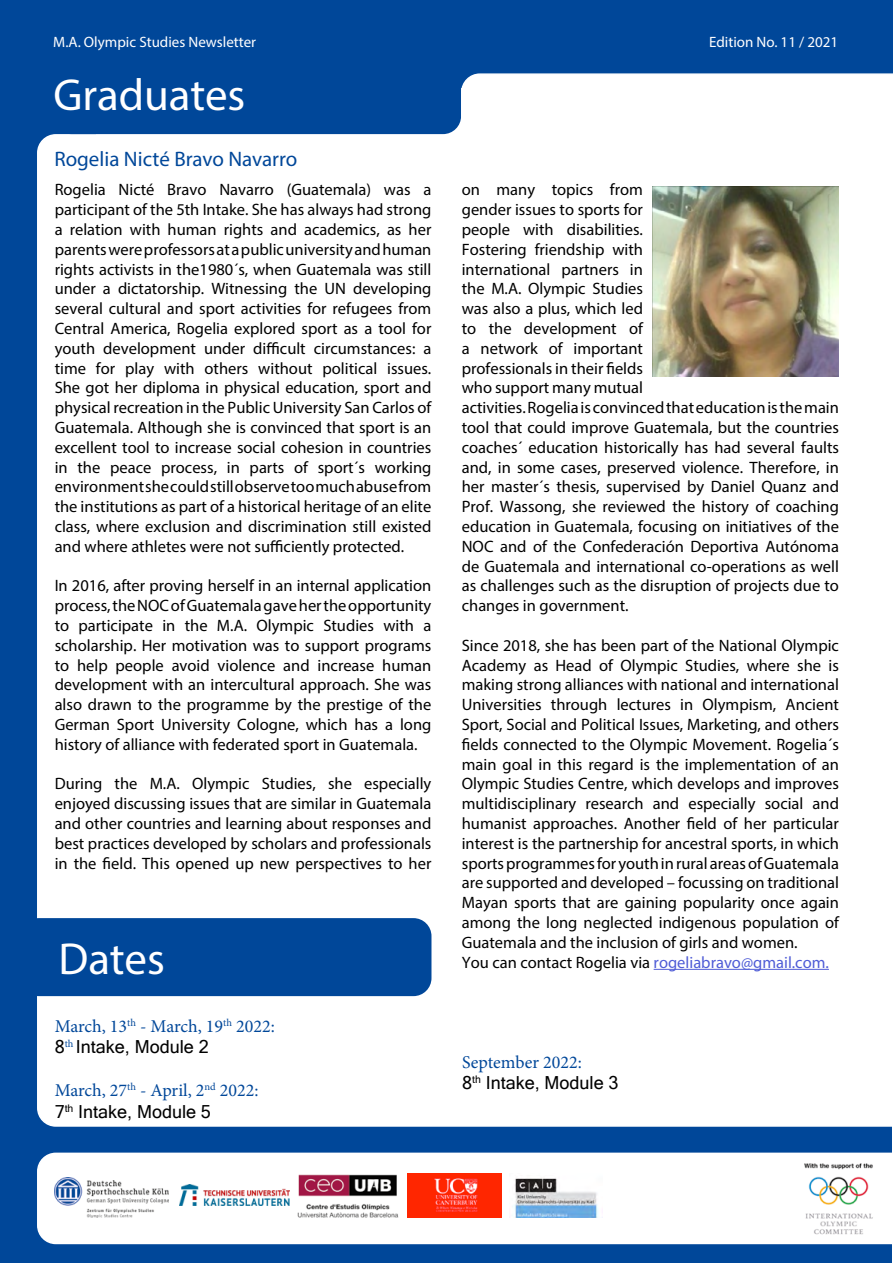
<style>
.page{position:relative;width:893px;height:1263px;background:#fff}
.page>*{position:absolute;margin:0;border:0;box-sizing:border-box;transform-origin:0 0}
.t1{font:45px "Myriad Pro";color:#fff}
.t2{font:21px "Myriad Pro";color:#004799}
.t3{font:18px "Minion Pro";color:#004799}
.t4{font:18px "Microsoft Sans Serif";color:#000}
.t5{font:16.5px/19.8px "Myriad Pro";color:#000;text-align:justify}
.t6{font:15px "Myriad Pro";color:#fff}
.s1{color:#4f5cd6}
</style>
<div class="page">
<div style="left:0;top:79px;width:95px;height:113px;background:#004799"></div>
<div style="left:0;top:0;width:892px;height:87px;background:#004799"></div>
<div style="left:0;top:141px;width:891px;height:1122px;background:#004799"></div>
<div style="left:37px;top:134px;width:855px;height:993px;background:#fff"></div>
<div style="left:37px;top:1152px;width:855px;height:92px;background:#fff"></div>
<div style="left:53px;top:51px;width:408px;height:83px;background:#004799;border-radius:18px"></div>
<img style="left:795px;top:1155px;width:86px;height:87px">
<svg style="left:461px;top:73px;width:432px;height:92px"></svg>
<img style="left:297px;top:1173px;width:103px;height:44px">
<img style="left:54px;top:1177px;width:115px;height:40px">
<img style="left:180px;top:1184px;width:109px;height:21px">
<img style="left:407px;top:1173px;width:95px;height:44px">
<img style="left:509px;top:1173px;width:93px;height:44px">
<div style="left:21px;top:918px;width:410px;height:78px;background:#004799;border-radius:18px"></div>
<div style="left:55px;top:1020px;width:377px;height:105px;background:#fff"></div>
<div style="left:54px;top:136px;width:378px;height:47px;background:#fff"></div>
<hr style="left:654px;top:969px;width:175px;height:1px;background:#4f5cd6">
<img style="left:652px;top:186px;width:187px;height:190px">
<p class="t6" style="left:53px;top:33px;width:204px">M.A. Olympic Studies Newsletter</p>
<p class="t6" style="left:709px;top:33px;width:131px">Edition No. 11 / 2021</p>
<h1 class="t1" style="left:53px;top:67px;width:193px">Graduates</h1>
<p class="t2" style="left:54px;top:146px;width:245px">Rogelia Nicté Bravo Navarro</p>
<p class="t5" style="left:55px;top:180px;width:378px">Rogelia Nicté Bravo Navarro (Guatemala) was a participant of the 5th Intake. She has always had strong a relation with human rights and academics, as her parents were professors at a public university and human rights activists in the1980´s, when Guatemala was still under a dictatorship. Witnessing the UN developing several cultural and sport activities for refugees from Central America, Rogelia explored sport as a tool for youth development under difficult circumstances: a time for play with others without political issues.<br>She got her diploma in physical education, sport and physical recreation in the Public University San Carlos of Guatemala. Although she is convinced that sport is an excellent tool to increase social cohesion in countries in the peace process, in parts of sport´s working environment she could still observe too much abuse from the institutions as part of a historical heritage of an elite class, where exclusion and discrimination still existed and where athletes were not sufficiently protected.</p>
<p class="t5" style="left:55px;top:576px;width:378px">In 2016, after proving herself in an internal application process, the NOC of Guatemala gave her the opportunity to participate in the M.A. Olympic Studies with a scholarship. Her motivation was to support programs to help people avoid violence and increase human development with an intercultural approach. She was also drawn to the programme by the prestige of the German Sport University Cologne, which has a long history of alliance with federated sport in Guatemala.</p>
<p class="t5" style="left:55px;top:774px;width:378px">During the M.A. Olympic Studies, she especially enjoyed discussing issues that are similar in Guatemala and other countries and learning about responses and best practices developed by scholars and professionals in the field. This opened up new perspectives to her</p>
<h1 class="t1" style="left:58px;top:931px;width:108px">Dates</h1>
<p class="t3" style="left:55px;top:1014px;width:222px">March, 13<sup>th</sup> - March, 19<sup>th</sup> 2022:</p>
<p class="t4" style="left:55px;top:1036px;width:156px">8<sup>th</sup> Intake, Module 2</p>
<p class="t3" style="left:55px;top:1078px;width:205px">March, 27<sup>th</sup> - April, 2<sup>nd</sup> 2022:</p>
<p class="t4" style="left:55px;top:1101px;width:158px">7<sup>th</sup> Intake, Module 5</p>
<p class="t5" style="left:462px;top:180px;width:379px;text-align:left">on many topics from<br>gender issues to sports for<br>people with disabilities.<br>Fostering friendship with<br>international partners in<br>the M.A. Olympic Studies<br>was also a plus, which led<br>to the development of<br>a network of important<br>professionals in their fields<br>who support many mutual<br>activities. Rogelia is convinced that education is the main tool that could improve Guatemala, but the countries coaches´ education historically has had several faults and, in some cases, preserved violence. Therefore, in her master´s thesis, supervised by Daniel Quanz and Prof. Wassong, she reviewed the history of coaching education in Guatemala, focusing on initiatives of the NOC and of the Confederación Deportiva Autónoma de Guatemala and international co-operations as well as challenges such as the disruption of projects due to changes in government.</p>
<p class="t5" style="left:462px;top:635px;width:379px;text-align:left">Since 2018, she has been part of the National Olympic Academy as Head of Olympic Studies, where she is making strong alliances with national and international Universities through lectures in Olympism, Ancient Sport, Social and Political Issues, Marketing, and others fields connected to the Olympic Movement. Rogelia´s main goal in this regard is the implementation of an Olympic Studies Centre, which develops and improves multidisciplinary research and especially social and humanist approaches. Another field of her particular interest is the partnership for ancestral sports, in which sports programmes for youth in rural areas of Guatemala are supported and developed – focussing on traditional Mayan sports that are gaining popularity once again among the long neglected indigenous population of Guatemala and the inclusion of girls and women.<br>You can contact Rogelia via <span class="s1">rogeliabravo@gmail.com.</span></p>
<p class="t3" style="left:462px;top:1050px;width:121px">September 2022:</p>
<p class="t4" style="left:462px;top:1073px;width:158px">8<sup>th</sup> Intake, Module 3</p>
</div>
